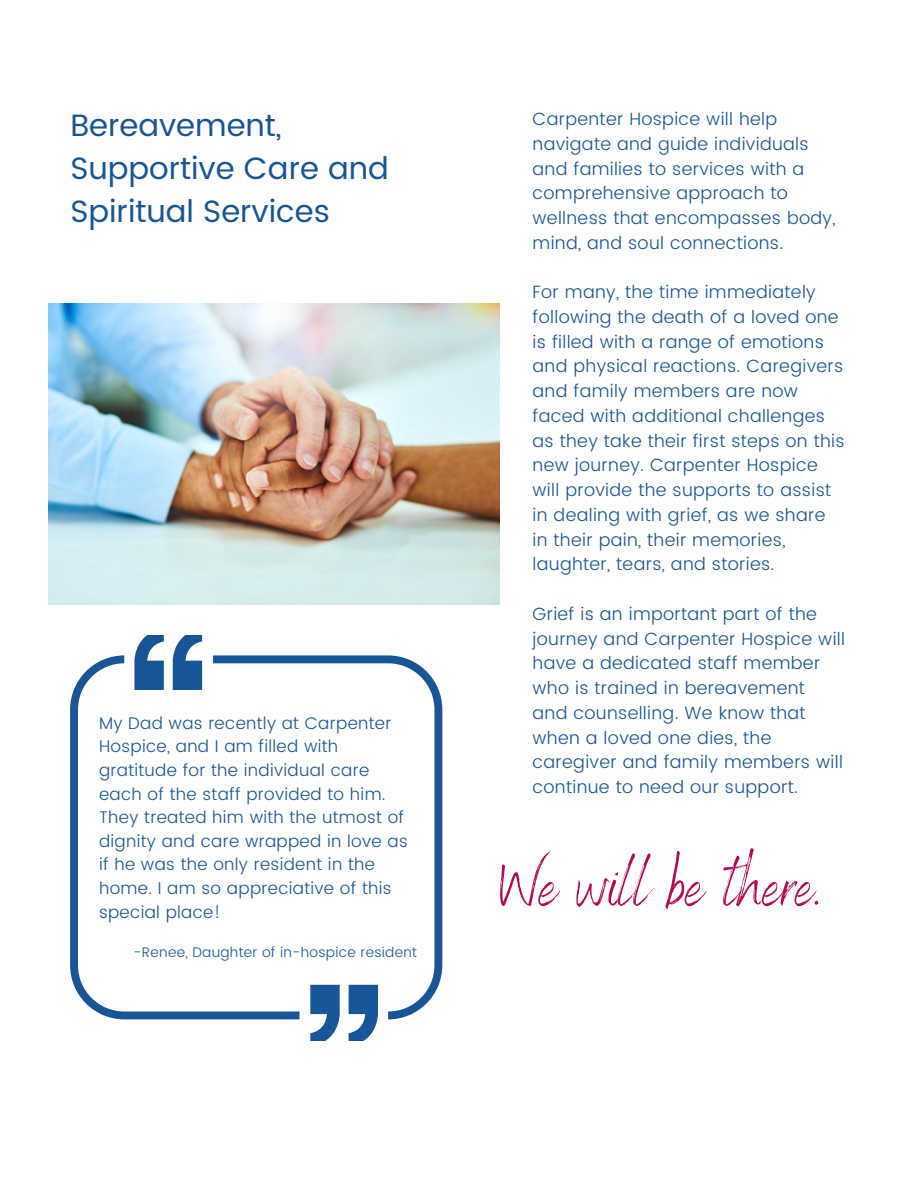
<style>
.page{position:relative;width:920px;height:1189px;background:#fff}
.page>*{position:absolute;margin:0;border:0;box-sizing:border-box;transform-origin:0 0}
.t1{font:65.25px "Benedict";color:#b40a56}
.t2{font:30.9px/42.8px "Poppins";color:#175597}
.t3{font:300 17.7px/24.8px "Poppins";letter-spacing:.02em;color:#175597}
.t4{font:300 16.95px/23.7px "Poppins";letter-spacing:.02em;color:#175597}
.t5{font:300 13.95px "Poppins";letter-spacing:.02em;color:#175597}
</style>
<div class="page">
<img style="left:49px;top:303px;width:451px;height:302px">
<svg style="left:135px;top:635px;width:29px;height:20px"></svg>
<svg style="left:173px;top:635px;width:29px;height:20px"></svg>
<svg style="left:349px;top:1019px;width:29px;height:21px"></svg>
<svg style="left:310px;top:1019px;width:29px;height:21px"></svg>
<svg style="left:70px;top:655px;width:143px;height:364px"></svg>
<svg style="left:213px;top:655px;width:229px;height:364px"></svg>
<p class="t2" style="left:70px;top:104px;width:320px">Bereavement,<br>Supportive Care and<br>Spiritual Services</p>
<p class="t4" style="left:99px;top:711px;width:310px">My Dad was recently at Carpenter<br>Hospice, and I am filled with gratitude for the individual care each of the staff provided to him.<br>They treated him with the utmost of dignity and care wrapped in love as if he was the only resident in the home. I am so appreciative of this special place!</p>
<p class="t5" style="left:133px;top:944px;width:285px">-Renee, Daughter of in-hospice resident</p>
<p class="t3" style="left:532px;top:107px;width:304px">Carpenter Hospice will help navigate and guide individuals and families to services with a comprehensive approach to wellness that encompasses body, mind, and soul connections.</p>
<p class="t3" style="left:532px;top:280px;width:313px">For many, the time immediately following the death of a loved one is filled with a range of emotions and physical reactions. Caregivers and family members are now faced with additional challenges as they take their first steps on this new journey. Carpenter Hospice will provide the supports to assist in dealing with grief, as we share in their pain, their memories, laughter, tears, and stories.</p>
<p class="t3" style="left:532px;top:601px;width:314px">Grief is an important part of the journey and Carpenter Hospice will have a dedicated staff member who is trained in bereavement<br>and counselling. We know that when a loved one dies, the caregiver and family members will continue to need our support.</p>
<p class="t1" style="left:500px;top:843px;width:325px">We will be there.</p>
</div>
